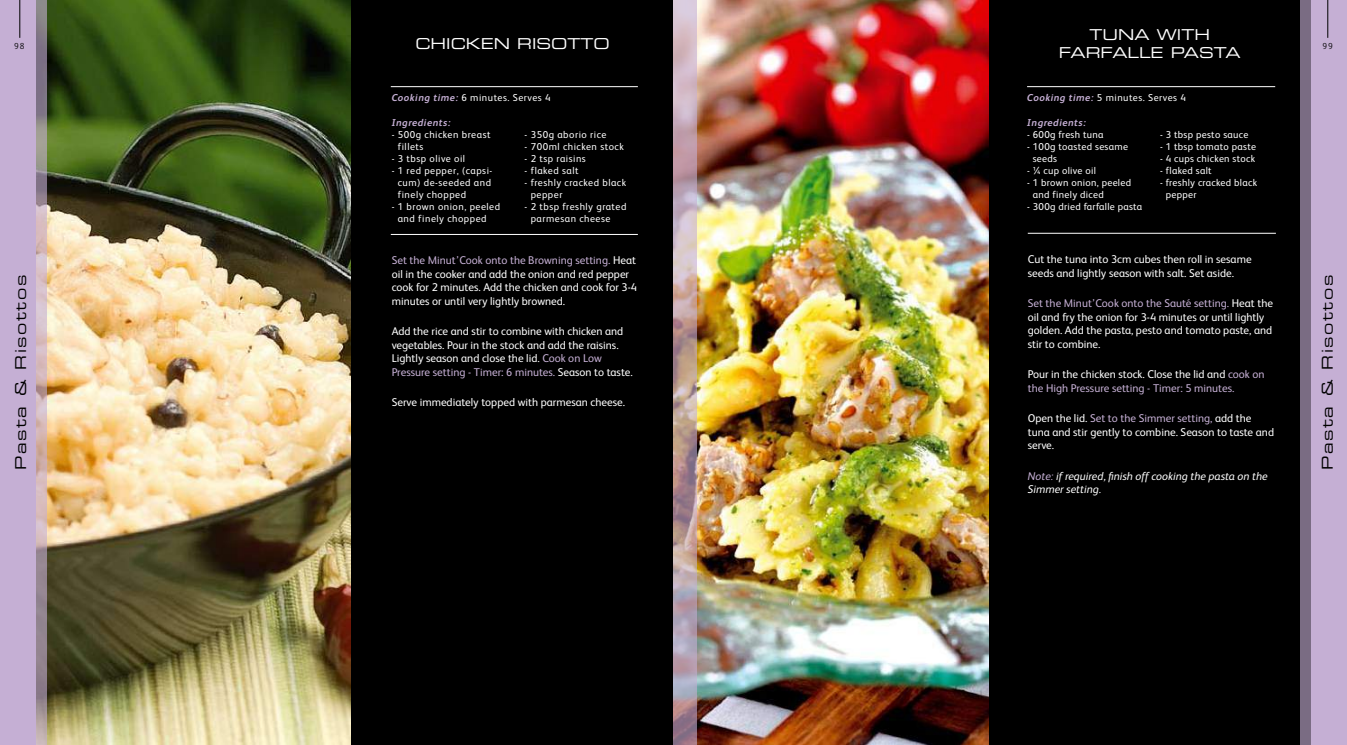
<style>
.page{position:relative;width:1347px;height:745px;background:#fff}
.page>*{position:absolute;margin:0;border:0;box-sizing:border-box;transform-origin:0 0}
.t1{font:15px "Eurostile Extended Two";color:#fff}
.t2{font:15px "Eurostile Extended Two";letter-spacing:.1em;color:#000}
.t3{font:11.25px/13.5px "FS Albert";color:#fff}
.t4{font:11.25px/13.5px "FS Albert";color:#c5afd4}
.t5{font:italic 11.25px/13.5px "FS Albert";color:#fff}
.t6{font:10px/12px "FS Albert";letter-spacing:.05em;color:#fff}
.t7{font:10px/12px "FS Albert";letter-spacing:.03em;color:#fff}
.t8{font:italic 700 10px "FS Albert";letter-spacing:.05em;color:#c5afd4}
.t9{font:300 8.75px "FS Albert";color:#000}
.s1{font-weight:700;font-style:italic;color:#c5afd4}
.s2{color:#c5afd4}
.s3{color:#fff}
</style>
<div class="page">
<div style="left:0;top:0;width:1346px;height:744px;background:#000"></div>
<img style="left:46px;top:0;width:305px;height:744px">
<svg style="left:0;top:0;width:46px;height:744px;fill:#c5afd4"></svg>
<hr style="left:19px;top:0;width:1px;height:38px;background:#000">
<hr style="left:1027px;top:86px;width:248px;height:1px;background:#fff">
<hr style="left:1027px;top:233px;width:248px;height:1px;background:#fff">
<img style="left:696px;top:0;width:293px;height:744px">
<svg style="left:1300px;top:0;width:46px;height:744px;fill:#c5afd4"></svg>
<svg style="left:673px;top:0;width:23px;height:744px"></svg>
<hr style="left:391px;top:86px;width:247px;height:1px;background:#fff">
<hr style="left:391px;top:234px;width:247px;height:1px;background:#fff">
<hr style="left:1327px;top:0;width:1px;height:38px;background:#000">
<p class="t9" style="left:14px;top:41px;width:12px">98</p>
<h1 class="t2" style="left:10px;top:469px;width:196px;rotate:-90deg">Pasta &amp; Risottos</h1>
<h1 class="t1" style="left:415px;top:34px;width:66px">CHICKEN</h1>
<h1 class="t1" style="left:517px;top:34px;width:50px">RISOTTO</h1>
<p class="t6" style="left:392px;top:92px;width:160px"><span class="s1">Cooking time:</span> 6 minutes. Serves 4</p>
<p class="t8" style="left:392px;top:117px;width:60px">Ingredients:</p>
<p class="t6" style="left:398px;top:128px;width:94px;text-indent:-6px">- 500g chicken breast fillets</p>
<p class="t6" style="left:392px;top:152px;width:75px">- 3 tbsp olive oil</p>
<p class="t6" style="left:398px;top:164px;width:96px;text-indent:-6px">- 1 red pepper, (capsi&shy;cum) de-seeded and finely chopped</p>
<p class="t6" style="left:398px;top:200px;width:104px;text-indent:-6px">- 1 brown onion, peeled and finely chopped</p>
<p class="t6" style="left:524px;top:128px;width:83px">- 350g aborio rice</p>
<p class="t6" style="left:524px;top:140px;width:101px">- 700ml chicken stock</p>
<p class="t6" style="left:524px;top:152px;width:63px">- 2 tsp raisins</p>
<p class="t6" style="left:524px;top:164px;width:56px">- flaked salt</p>
<p class="t6" style="left:530px;top:176px;width:97px;text-indent:-6px">- freshly cracked black pepper</p>
<p class="t6" style="left:530px;top:200px;width:97px;text-indent:-6px">- 2 tbsp freshly grated parmesan cheese</p>
<p class="t3" style="left:392px;top:253px;width:247px"><span class="s2">Set the Minut’Cook onto the Browning setting.</span> Heat oil in the cooker and add the onion and red pepper cook for 2 minutes. Add the chicken and cook for 3-4 minutes or until very lightly browned.</p>
<p class="t3" style="left:392px;top:324px;width:242px">Add the rice and stir to combine with chicken and vegetables. Pour in the stock and add the raisins.<br>Lightly season and close the lid. <span class="s2">Cook on Low Pressure setting - Timer: 6 minutes.</span> Season to taste.</p>
<p class="t3" style="left:392px;top:395px;width:235px">Serve immediately topped with parmesan cheese.</p>
<h1 class="t1" style="left:1089px;top:25px;width:16px">TUNA</h1>
<h1 class="t1" style="left:1157px;top:25px;width:14px">WITH</h1>
<h1 class="t1" style="left:1058px;top:43px;width:68px">FARFALLE</h1>
<h1 class="t1" style="left:1170px;top:43px;width:58px">PASTA</h1>
<p class="t6" style="left:1027px;top:92px;width:160px"><span class="s1">Cooking time:</span> 5 minutes. Serves 4</p>
<p class="t8" style="left:1027px;top:117px;width:60px">Ingredients:</p>
<p class="t7" style="left:1027px;top:128px;width:78px">- 600g fresh tuna</p>
<p class="t7" style="left:1032px;top:140px;width:97px;text-indent:-6px">- 100g toasted sesame seeds</p>
<p class="t7" style="left:1027px;top:164px;width:70px">- ¼ cup olive oil</p>
<p class="t7" style="left:1032px;top:176px;width:100px;text-indent:-6px">- 1 brown onion, peeled and finely diced</p>
<p class="t7" style="left:1027px;top:200px;width:117px">- 300g dried farfalle pasta</p>
<p class="t7" style="left:1160px;top:128px;width:90px">- 3 tbsp pesto sauce</p>
<p class="t7" style="left:1160px;top:140px;width:98px">- 1 tbsp tomato paste</p>
<p class="t7" style="left:1160px;top:152px;width:97px">- 4 cups chicken stock</p>
<p class="t7" style="left:1160px;top:164px;width:53px">- flaked salt</p>
<p class="t7" style="left:1165px;top:176px;width:93px;text-indent:-6px">- freshly cracked black pepper</p>
<p class="t3" style="left:1027px;top:252px;width:225px">Cut the tuna into 3cm cubes then roll in sesame seeds and lightly season with salt. Set aside.</p>
<p class="t3" style="left:1027px;top:296px;width:247px"><span class="s2">Set the Minut’Cook onto the Sauté setting.</span> Heat the oil and fry the onion for 3-4 minutes or until lightly golden. Add the pasta, pesto and tomato paste, and stir to combine.</p>
<p class="t4" style="left:1027px;top:367px;width:238px"><span class="s3">Pour in the chicken stock. Close the lid and</span> cook on the High Pressure setting - Timer: 5 minutes.</p>
<p class="t3" style="left:1027px;top:411px;width:248px">Open the lid. <span class="s2">Set to the Simmer setting,</span> add the tuna and stir gently to combine. Season to taste and serve.</p>
<p class="t5" style="left:1027px;top:469px;width:241px"><span class="s2">Note:</span> if required, finish off cooking the pasta on the<br>Simmer setting.</p>
<p class="t9" style="left:1322px;top:41px;width:12px">99</p>
<h1 class="t2" style="left:1317px;top:469px;width:196px;rotate:-90deg">Pasta &amp; Risottos</h1>
</div>
